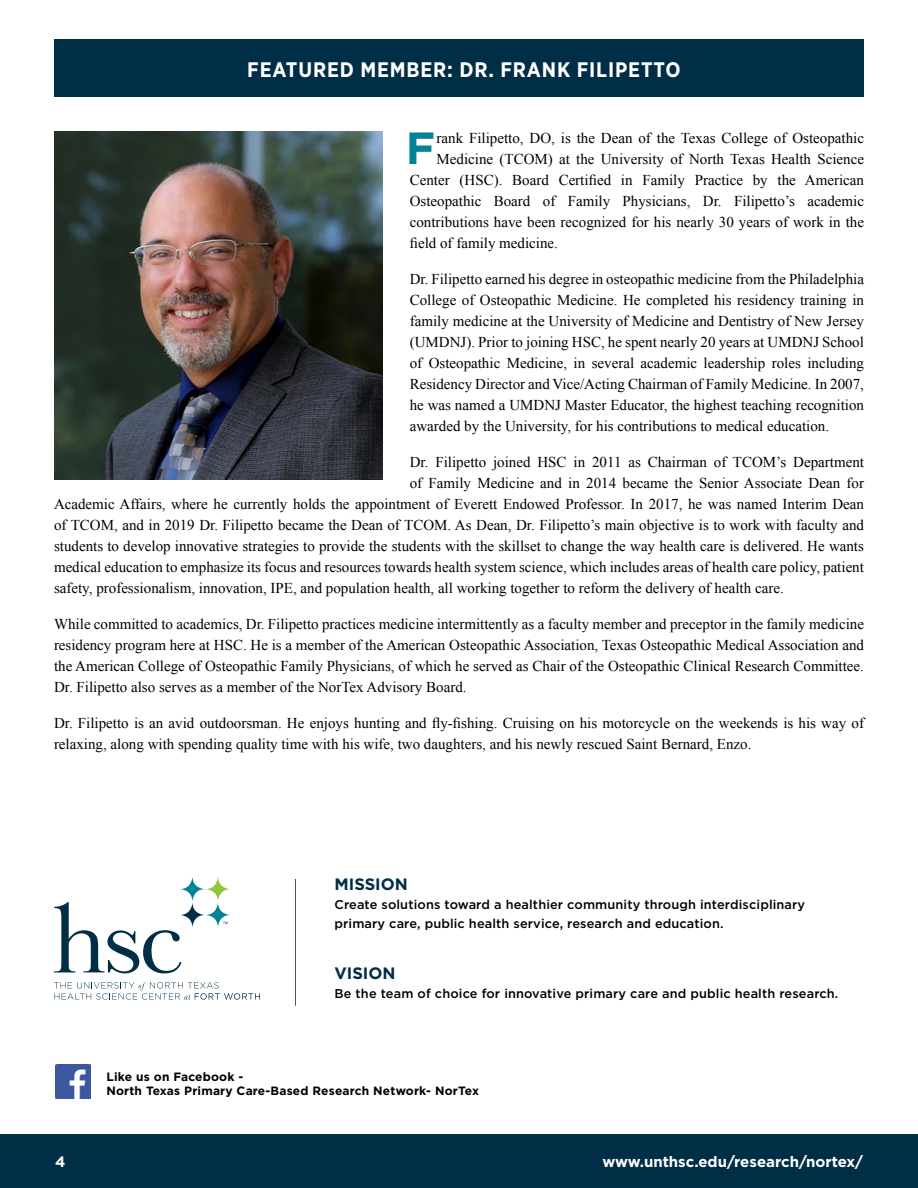
<style>
.page{position:relative;width:918px;height:1188px;background:#fff}
.page>*{position:absolute;margin:0;border:0;box-sizing:border-box;transform-origin:0 0}
.t1{font:700 45px "Gotham";color:#008397}
.t2{font:700 21px "Gotham Narrow";letter-spacing:.04em;color:#fff}
.t3{font:700 16.5px "Gotham";color:#002e46}
.t4{font:15px/21px "Times New Roman";color:#000;text-align:justify}
.t5{font:700 15px "Gotham";color:#fff}
.t6{font:500 12.75px/18.8px "Gotham";letter-spacing:.01em;color:#000}
.t7{font:700 12px/14.2px "Gotham";letter-spacing:.015em;color:#000}
</style>
<div class="page">
<hr style="left:295px;top:879px;width:1px;height:127px;background:#4d525a">
<div style="left:54px;top:39px;width:810px;height:58px;background:#002e46"></div>
<img style="left:54px;top:132px;width:329px;height:347px">
<svg style="left:180px;top:876px;width:25px;height:26px"></svg>
<svg style="left:205px;top:876px;width:26px;height:26px"></svg>
<svg style="left:180px;top:902px;width:25px;height:26px"></svg>
<svg style="left:205px;top:902px;width:26px;height:26px"></svg>
<svg style="left:54px;top:902px;width:127px;height:71px"></svg>
<svg style="left:54px;top:982px;width:206px;height:18px"></svg>
<img style="left:56px;top:1064px;width:34px;height:35px">
<div style="left:0;top:1134px;width:918px;height:54px;background:#002e46"></div>
<h2 class="t2" style="left:247px;top:56px;width:435px">FEATURED MEMBER: DR. FRANK FILIPETTO</h2>
<p class="t1" style="left:406px;top:118px;width:31px">F</p>
<p class="t4" style="left:437px;top:127px;width:429px">rank Filipetto, DO, is the Dean of the Texas College of Osteopathic</p>
<p class="t4" style="left:437px;top:148px;width:429px">Medicine (TCOM) at the University of North Texas Health Science</p>
<p class="t4" style="left:410px;top:169px;width:456px">Center (HSC). Board Certified in Family Practice by the American</p>
<p class="t4" style="left:410px;top:190px;width:456px">Osteopathic Board of Family Physicians, Dr. Filipetto’s academic</p>
<p class="t4" style="left:410px;top:211px;width:456px">contributions have been recognized for his nearly 30 years of work in the</p>
<p class="t4" style="left:410px;top:232px;width:150px">field of family medicine.</p>
<p class="t4" style="left:410px;top:268px;width:456px">Dr. Filipetto earned his degree in osteopathic medicine from the Philadelphia College of Osteopathic Medicine. He completed his residency training in family medicine at the University of Medicine and Dentistry of New Jersey (UMDNJ). Prior to joining HSC, he spent nearly 20 years at UMDNJ School of Osteopathic Medicine, in several academic leadership roles including Residency Director and Vice/Acting Chairman of Family Medicine. In 2007, he was named a UMDNJ Master Educator, the highest teaching recognition awarded by the University, for his contributions to medical education.</p>
<p class="t4" style="left:410px;top:451px;width:456px">Dr. Filipetto joined HSC in 2011 as Chairman of TCOM’s Department</p>
<p class="t4" style="left:54px;top:472px;width:812px;text-indent:356px">of Family Medicine and in 2014 became the Senior Associate Dean for Academic Affairs, where he currently holds the appointment of Everett Endowed Professor. In 2017, he was named Interim Dean of TCOM, and in 2019 Dr. Filipetto became the Dean of TCOM. As Dean, Dr. Filipetto’s main objective is to work with faculty and students to develop innovative strategies to provide the students with the skillset to change the way health care is delivered. He wants</p>
<p class="t4" style="left:54px;top:556px;width:811px">medical education to emphasize its focus and resources towards health system science, which includes areas of health care policy, patient</p>
<p class="t4" style="left:54px;top:577px;width:731px">safety, professionalism, innovation, IPE, and population health, all working together to reform the delivery of health care.</p>
<p class="t4" style="left:54px;top:613px;width:812px">While committed to academics, Dr. Filipetto practices medicine intermittently as a faculty member and preceptor in the family medicine residency program here at HSC. He is a member of the American Osteopathic Association, Texas Osteopathic Medical Association and the American College of Osteopathic Family Physicians, of which he served as Chair of the Osteopathic Clinical Research Committee.<br>Dr. Filipetto also serves as a member of the NorTex Advisory Board.</p>
<p class="t4" style="left:54px;top:712px;width:812px">Dr. Filipetto is an avid outdoorsman. He enjoys hunting and fly-fishing. Cruising on his motorcycle on the weekends is his way of relaxing, along with spending quality time with his wife, two daughters, and his newly rescued Saint Bernard, Enzo.</p>
<p class="t3" style="left:334px;top:874px;width:75px">MISSION</p>
<p class="t6" style="left:334px;top:895px;width:472px">Create solutions toward a healthier community through interdisciplinary primary care, public health service, research and education.</p>
<p class="t3" style="left:334px;top:962px;width:63px">VISION</p>
<p class="t6" style="left:334px;top:984px;width:505px">Be the team of choice for innovative primary care and public health research.</p>
<p class="t7" style="left:106px;top:1070px;width:374px">Like us on Facebook -<br>North Texas Primary Care-Based Research Network- NorTex</p>
<p class="t5" style="left:53px;top:1152px;width:14px">44</p>
<p class="t5" style="left:602px;top:1151px;width:262px">www.unthsc.edu/research/nortex/</p>
<p class="t5" style="left:639px;top:1152px;width:218px">ww.unthsc.edu/research/TPI</p>
</div>
